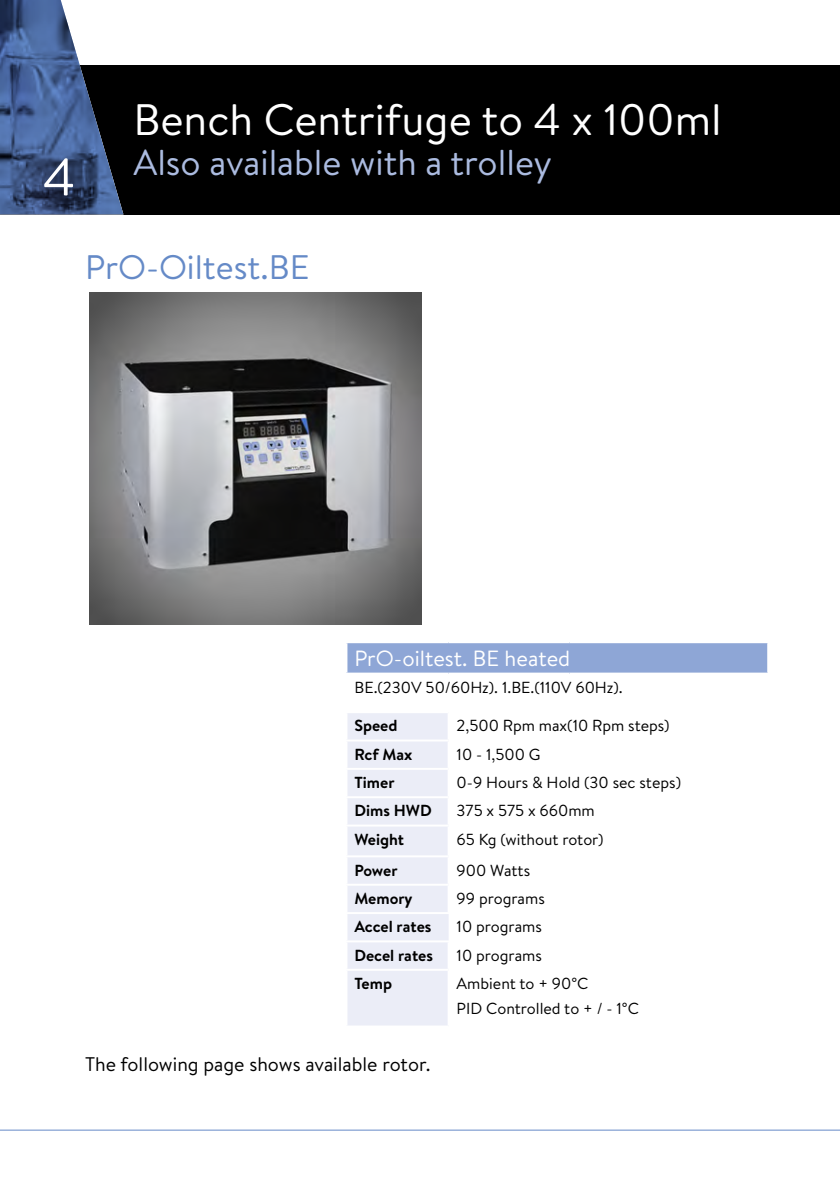
<style>
.page{position:relative;width:840px;height:1191px;background:#fff}
.page>*{position:absolute;margin:0;border:0;box-sizing:border-box;transform-origin:0 0}
.t1{font:52.2px "Brandon Text";color:#fff}
.t2{font:44px "Brandon Text";color:#fff}
.t3{font:36px "Brandon Text";color:#abbbe0}
.t4{font:34px "Brandon Text";color:#658ac7}
.t5{font:22px "Brandon Text";color:#fff}
.t6{font:19.6px "Brandon Text";color:#000}
.t7{font:16px/24.8px "Brandon Text";color:#000}
.t8{font:700 16px "Brandon Text";color:#000}
</style>
<div class="page">
<div style="left:0;top:65px;width:839px;height:149px;background:#000"></div>
<hr style="left:0;top:1129px;width:839px;height:1px;background:#658ac7">
<svg style="left:0;top:0;width:123px;height:214px"></svg>
<div style="left:346px;top:642px;width:421px;height:31px;background:#8ea6d6"></div>
<hr style="left:345px;top:641px;width:103px;height:2px;background:#fff">
<hr style="left:345px;top:643px;width:2px;height:29px;background:#fff">
<hr style="left:448px;top:641px;width:121px;height:2px;background:#fff">
<hr style="left:569px;top:641px;width:199px;height:2px;background:#fff">
<hr style="left:766px;top:643px;width:2px;height:29px;background:#fff">
<hr style="left:345px;top:672px;width:103px;height:2px;background:#fff">
<hr style="left:448px;top:672px;width:121px;height:2px;background:#fff">
<hr style="left:569px;top:672px;width:199px;height:2px;background:#fff">
<div style="left:347px;top:713px;width:102px;height:312px;background:#ebedf7"></div>
<hr style="left:447px;top:713px;width:2px;height:26px;background:#fff">
<hr style="left:345px;top:739px;width:103px;height:2px;background:#fff">
<hr style="left:448px;top:739px;width:121px;height:2px;background:#fff">
<hr style="left:447px;top:741px;width:2px;height:27px;background:#fff">
<hr style="left:345px;top:768px;width:103px;height:2px;background:#fff">
<hr style="left:448px;top:768px;width:121px;height:2px;background:#fff">
<hr style="left:447px;top:770px;width:2px;height:26px;background:#fff">
<hr style="left:345px;top:796px;width:103px;height:2px;background:#fff">
<hr style="left:448px;top:796px;width:121px;height:2px;background:#fff">
<hr style="left:447px;top:798px;width:2px;height:26px;background:#fff">
<hr style="left:345px;top:824px;width:103px;height:2px;background:#fff">
<hr style="left:448px;top:824px;width:121px;height:2px;background:#fff">
<hr style="left:447px;top:826px;width:2px;height:29px;background:#fff">
<hr style="left:345px;top:855px;width:103px;height:2px;background:#fff">
<hr style="left:448px;top:855px;width:121px;height:2px;background:#fff">
<hr style="left:447px;top:857px;width:2px;height:26px;background:#fff">
<hr style="left:345px;top:883px;width:103px;height:2px;background:#fff">
<hr style="left:448px;top:883px;width:121px;height:2px;background:#fff">
<hr style="left:447px;top:885px;width:2px;height:27px;background:#fff">
<hr style="left:345px;top:912px;width:104px;height:2px;background:#fff">
<hr style="left:345px;top:940px;width:104px;height:2px;background:#fff">
<hr style="left:447px;top:942px;width:2px;height:26px;background:#fff">
<hr style="left:345px;top:968px;width:103px;height:2px;background:#fff">
<hr style="left:448px;top:968px;width:121px;height:2px;background:#fff">
<hr style="left:447px;top:970px;width:2px;height:55px;background:#fff">
<img style="left:89px;top:293px;width:332px;height:332px">
<h1 class="t1" style="left:43px;top:142px;width:34px">4</h1>
<h2 class="t2" style="left:133px;top:90px;width:589px">Bench Centrifuge to 4 x 100ml</h2>
<h3 class="t3" style="left:133px;top:138px;width:419px">Also available with a trolley</h3>
<h3 class="t4" style="left:85px;top:244px;width:226px">PrO-Oiltest.BE</h3>
<h3 class="t5" style="left:354px;top:643px;width:217px">PrO-oiltest. BE heated</h3>
<p class="t7" style="left:354px;top:674px;width:270px">BE.(230V 50/60Hz). 1.BE.(110V 60Hz).</p>
<p class="t8" style="left:354px;top:714px;width:45px">Speed</p>
<p class="t7" style="left:456px;top:713px;width:214px">2,500 Rpm max(10 Rpm steps)</p>
<p class="t8" style="left:354px;top:743px;width:59px">Rcf Max</p>
<p class="t7" style="left:456px;top:741px;width:85px">10 - 1,500 G</p>
<p class="t8" style="left:354px;top:771px;width:42px">Timer</p>
<p class="t7" style="left:456px;top:769px;width:226px">0-9 Hours &amp; Hold (30 sec steps)</p>
<p class="t8" style="left:354px;top:799px;width:79px">Dims HWD</p>
<p class="t7" style="left:456px;top:798px;width:140px">375 x 575 x 660mm</p>
<p class="t8" style="left:354px;top:828px;width:51px">Weight</p>
<p class="t7" style="left:456px;top:826px;width:148px">65 Kg (without rotor)</p>
<p class="t8" style="left:354px;top:859px;width:45px">Power</p>
<p class="t7" style="left:456px;top:857px;width:75px">900 Watts</p>
<p class="t8" style="left:354px;top:887px;width:60px">Memory</p>
<p class="t7" style="left:456px;top:885px;width:90px">99 programs</p>
<p class="t8" style="left:354px;top:915px;width:78px">Accel rates</p>
<p class="t7" style="left:456px;top:913px;width:87px">10 programs</p>
<p class="t8" style="left:354px;top:944px;width:80px">Decel rates</p>
<p class="t7" style="left:456px;top:942px;width:87px">10 programs</p>
<p class="t8" style="left:354px;top:972px;width:39px">Temp</p>
<p class="t7" style="left:456px;top:970px;width:184px">Ambient to + 90°C<br>PID Controlled to + / - 1°C</p>
<p class="t6" style="left:85px;top:1050px;width:347px">The following page shows available rotor.</p>
</div>
